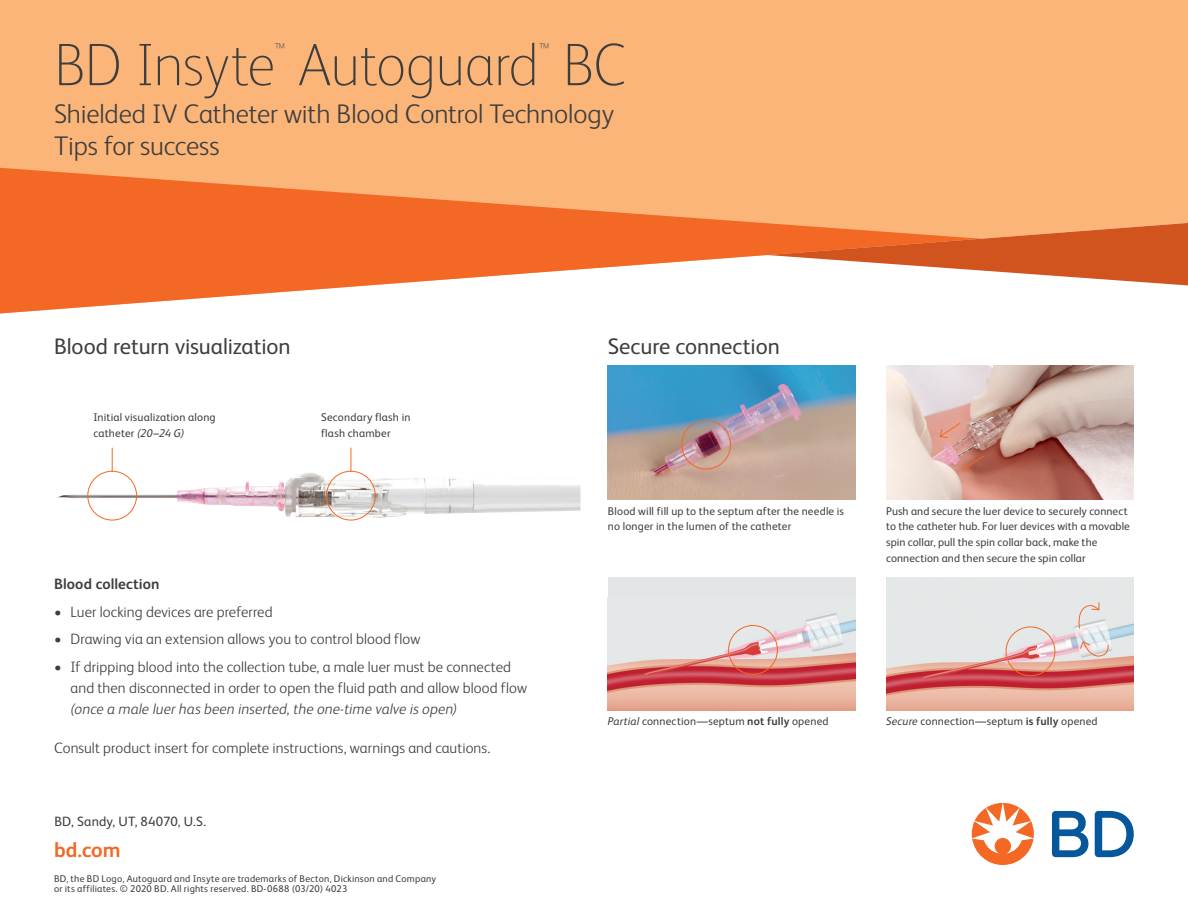
<style>
.page{position:relative;width:1188px;height:918px;background:#fff}
.page>*{position:absolute;margin:0;border:0;box-sizing:border-box;transform-origin:0 0}
.Headline_FS_Albert_T{font:100 60px "FS Albert Pro";letter-spacing:-.015em;color:#3e3e3f}
.Subhead_option_2_FS{font:300 27px/31.5px "FS Albert Pro";letter-spacing:-.005em;color:#3e3e3f}
.Subhead_option_3_FS{font:22.5px "FS Albert Pro";letter-spacing:-.005em;color:#3e3e3f}
.Website_FS_Albert_Bo{font:700 21px "FS Albert Pro";color:#f36824}
.Headline_FS_Albert_T-2{font:100 15.75px "FS Albert Pro";color:#3e3e3f}
.Caption_FS_Albert_Re{font:300 15px/21px "FS Albert Pro";letter-spacing:.005em;color:#3e3e3f}
.Subhead_body_copy_FS{font:700 15px "FS Albert Pro";letter-spacing:.005em;color:#3e3e3f}
.Address_Albert_Regul{font:13.5px "FS Albert Pro";letter-spacing:.01em;color:#3e3e3f}
.Caption_FS_Albert_Re-2{font:11.25px/15.8px "FS Albert Pro";letter-spacing:.01em;color:#3e3e3f}
.Copyright_Albert_Reg{font:9.75px/9.8px "FS Albert Pro";letter-spacing:.02em;color:#3e3e3f}
.s1{font-style:italic}
.s2{font-weight:700}
</style>
<div class="page">
<svg style="left:1052px;top:811px;width:82px;height:46px"></svg>
<svg style="left:972px;top:803px;width:62px;height:62px"></svg>
<div style="left:0;top:0;width:1188px;height:286px;background:#fbb578"></div>
<svg style="left:0;top:168px;width:981px;height:145px;fill:#f36824"></svg>
<svg style="left:767px;top:223px;width:421px;height:62px"></svg>
<img style="left:57px;top:472px;width:523px;height:46px">
<img style="left:608px;top:366px;width:248px;height:133px">
<img style="left:886px;top:366px;width:248px;height:133px">
<div style="left:608px;top:577px;width:248px;height:134px;background:#e4e5e7"></div>
<img style="left:608px;top:613px;width:248px;height:98px">
<img style="left:886px;top:577px;width:248px;height:134px">
<div style="left:87px;top:471px;width:50px;height:49px;border:1px solid #f36824;border-radius:50%"></div>
<div style="left:326px;top:471px;width:50px;height:49px;border:1px solid #f36824;border-radius:50%"></div>
<div style="left:681px;top:420px;width:50px;height:49px;border:1px solid #f36824;border-radius:50%"></div>
<div style="left:1006px;top:627px;width:49px;height:49px;border:1px solid #f36824;border-radius:50%"></div>
<div style="left:728px;top:625px;width:50px;height:50px;border:1px solid #f36824;border-radius:50%"></div>
<svg style="left:112px;top:448px;width:1px;height:24px"></svg>
<svg style="left:351px;top:448px;width:1px;height:24px"></svg>
<svg style="left:939px;top:422px;width:22px;height:17px"></svg>
<svg style="left:963px;top:455px;width:21px;height:16px"></svg>
<svg style="left:1077px;top:602px;width:23px;height:27px"></svg>
<svg style="left:1080px;top:641px;width:30px;height:17px"></svg>
<p class="Headline_FS_Albert_T" style="left:54px;top:25px;width:574px">BD Insyte Autoguard BC</p>
<p class="Headline_FS_Albert_T-2" style="left:275px;top:38px;width:11px">™</p>
<p class="Headline_FS_Albert_T-2" style="left:539px;top:38px;width:11px">™</p>
<p class="Subhead_option_2_FS" style="left:54px;top:97px;width:562px">Shielded IV Catheter with Blood Control Technology<br>Tips for success</p>
<p class="Subhead_option_3_FS" style="left:54px;top:331px;width:238px">Blood return visualization</p>
<p class="Caption_FS_Albert_Re-2" style="left:93px;top:408px;width:124px">Initial visualization along catheter <span class="s1">(20–24 G)</span></p>
<p class="Caption_FS_Albert_Re-2" style="left:321px;top:408px;width:91px">Secondary flash in flash chamber</p>
<p class="Subhead_body_copy_FS" style="left:54px;top:573px;width:107px">Blood collection</p>
<p class="Caption_FS_Albert_Re" style="left:54px;top:600px;width:220px">• Luer locking devices are preferred</p>
<p class="Caption_FS_Albert_Re" style="left:54px;top:628px;width:368px">• Drawing via an extension allows you to control blood flow</p>
<p class="Caption_FS_Albert_Re" style="left:71px;top:655px;width:458px;text-indent:-17px">• If dripping blood into the collection tube, a male luer must be connected and then disconnected in order to open the fluid path and allow blood flow <span class="s1">(once a male luer has been inserted, the one-time valve is open)</span></p>
<p class="Caption_FS_Albert_Re" style="left:54px;top:736px;width:438px">Consult product insert for complete instructions, warnings and cautions.</p>
<p class="Address_Albert_Regul" style="left:54px;top:812px;width:153px">BD, Sandy, UT, 84070, U.S.</p>
<p class="Website_FS_Albert_Bo" style="left:54px;top:835px;width:68px">bd.com</p>
<p class="Copyright_Albert_Reg" style="left:54px;top:873px;width:384px">BD, the BD Logo, Autoguard and Insyte are trademarks of Becton, Dickinson and Company or its affiliates. © 2020 BD. All rights reserved. BD-0688 (03/20) 4023</p>
<p class="Subhead_option_3_FS" style="left:608px;top:331px;width:173px">Secure connection</p>
<p class="Caption_FS_Albert_Re-2" style="left:608px;top:502px;width:238px">Blood will fill up to the septum after the needle is no longer in the lumen of the catheter</p>
<p class="Caption_FS_Albert_Re-2" style="left:886px;top:502px;width:245px">Push and secure the luer device to securely connect to the catheter hub. For luer devices with a movable spin collar, pull the spin collar back, make the connection and then secure the spin collar</p>
<p class="Caption_FS_Albert_Re-2" style="left:608px;top:713px;width:222px"><span class="s1">Partial</span> connection—septum <span class="s2">not fully</span> opened</p>
<p class="Caption_FS_Albert_Re-2" style="left:886px;top:713px;width:213px"><span class="s1">Secure</span> connection—septum <span class="s2">is fully</span> opened</p>
</div>
